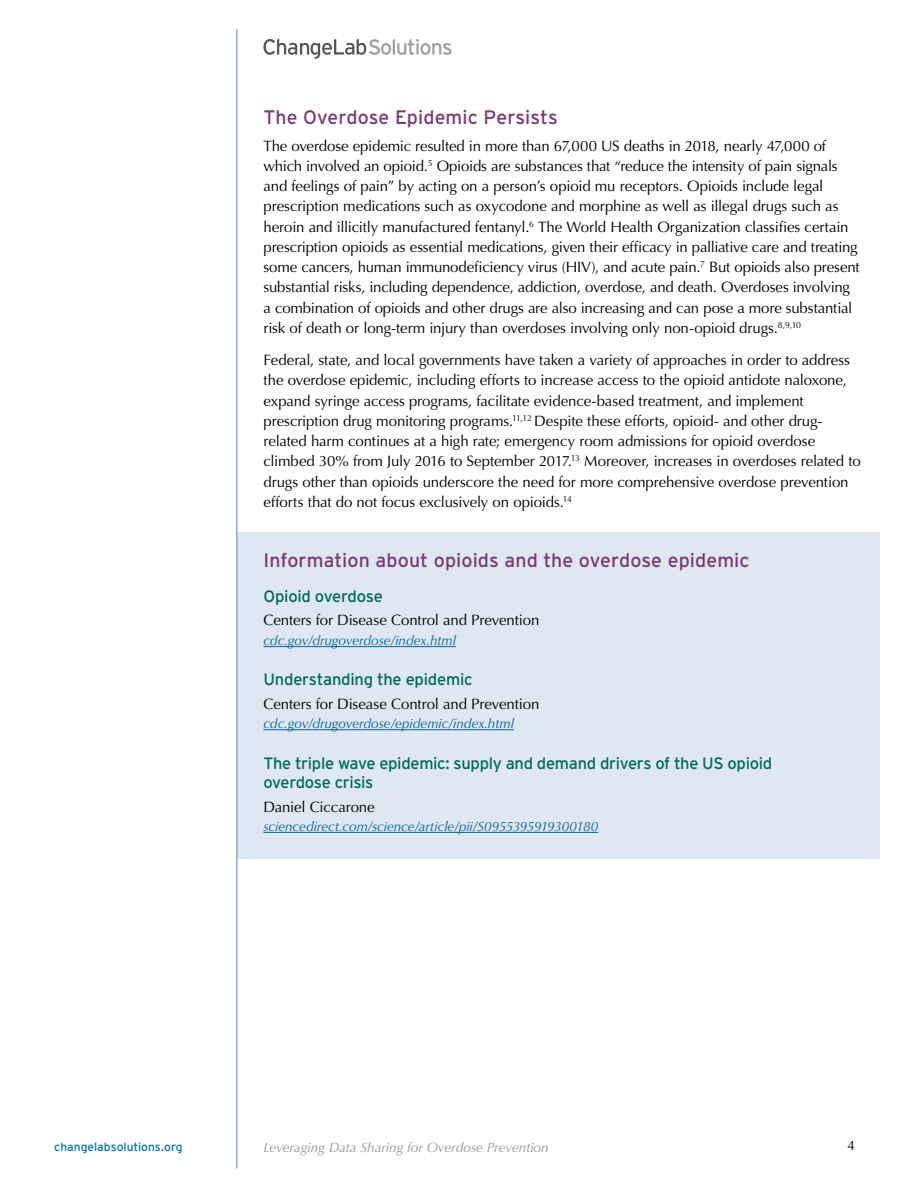
<style>
.page{position:relative;width:918px;height:1188px;background:#fff}
.page>*{position:absolute;margin:0;border:0;box-sizing:border-box;transform-origin:0 0}
.Resources_titles{font:19.5px "Interstate";letter-spacing:.005em;color:#7b3873}
.resources_secondary{font:16.5px/19.5px "Interstate";letter-spacing:-.02em;color:#006a5d}
.text{font:15px/20.2px "Optima";letter-spacing:-.01em;color:#000}
.text-2{font:italic 13.5px "Optima";letter-spacing:-.005em;color:#00629d}
.t1{font:italic 13.5px "Optima";color:#939598}
.t2{font:13.5px "Optima";color:#000}
.t3{font:12px "Interstate";color:#0076b2}
</style>
<div class="page">
<svg style="left:264px;top:39px;width:187px;height:20px"></svg>
<div style="left:237px;top:532px;width:642px;height:327px;background:#dfe7f3"></div>
<hr style="left:264px;top:646px;width:192px;height:1px;background:#00629d">
<hr style="left:264px;top:729px;width:250px;height:1px;background:#00629d">
<hr style="left:264px;top:832px;width:334px;height:1px;background:#00629d">
<hr style="left:237px;top:29px;width:1px;height:1139px;background:#438dc1">
<h2 class="Resources_titles" style="left:264px;top:106px;width:296px">The Overdose Epidemic Persists</h2>
<p class="text" style="left:264px;top:136px;width:598px">The overdose epidemic resulted in more than 67,000 US deaths in 2018, nearly 47,000 of which involved an opioid.<sup>5</sup> Opioids are substances that “reduce the intensity of pain signals and feelings of pain” by acting on a person’s opioid mu receptors. Opioids include legal prescription medications such as oxycodone and morphine as well as illegal drugs such as heroin and illicitly manufactured fentanyl.<sup>6</sup> The World Health Organization classifies certain prescription opioids as essential medications, given their efficacy in palliative care and treating some cancers, human immunodeficiency virus (HIV), and acute pain.<sup>7</sup> But opioids also present substantial risks, including dependence, addiction, overdose, and death. Overdoses involving a combination of opioids and other drugs are also increasing and can pose a more substantial risk of death or long-term injury than overdoses involving only non-opioid drugs.<sup>8,9,10</sup></p>
<p class="text" style="left:264px;top:350px;width:599px">Federal, state, and local governments have taken a variety of approaches in order to address the overdose epidemic, including efforts to increase access to the opioid antidote naloxone, expand syringe access programs, facilitate evidence-based treatment, and implement prescription drug monitoring programs.<sup>11,12</sup> Despite these efforts, opioid- and other drug&shy;related harm continues at a high rate; emergency room admissions for opioid overdose climbed 30% from July 2016 to September 2017.<sup>13</sup> Moreover, increases in overdoses related to drugs other than opioids underscore the need for more comprehensive overdose prevention efforts that do not focus exclusively on opioids.<sup>14</sup></p>
<p class="Resources_titles" style="left:264px;top:549px;width:488px">Information about opioids and the overdose epidemic</p>
<p class="resources_secondary" style="left:264px;top:586px;width:121px">Opioid overdose</p>
<p class="text" style="left:264px;top:610px;width:277px">Centers for Disease Control and Prevention</p>
<p class="text-2" style="left:264px;top:633px;width:194px">cdc.gov/drugoverdose/index.html</p>
<p class="resources_secondary" style="left:264px;top:670px;width:211px">Understanding the epidemic</p>
<p class="text" style="left:264px;top:694px;width:277px">Centers for Disease Control and Prevention</p>
<p class="text-2" style="left:264px;top:716px;width:252px">cdc.gov/drugoverdose/epidemic/index.html</p>
<p class="resources_secondary" style="left:264px;top:753px;width:510px">The triple wave epidemic: supply and demand drivers of the US opioid overdose crisis</p>
<p class="text" style="left:264px;top:797px;width:113px">Daniel Ciccarone</p>
<p class="text-2" style="left:264px;top:819px;width:336px">sciencedirect.com/science/article/pii/S0955395919300180</p>
<p class="t3" style="left:54px;top:1140px;width:130px">changelabsolutions.org</p>
<p class="t1" style="left:264px;top:1140px;width:287px">Leveraging Data Sharing for Overdose Prevention</p>
<p class="t2" style="left:848px;top:1138px;width:9px">4</p>
</div>
